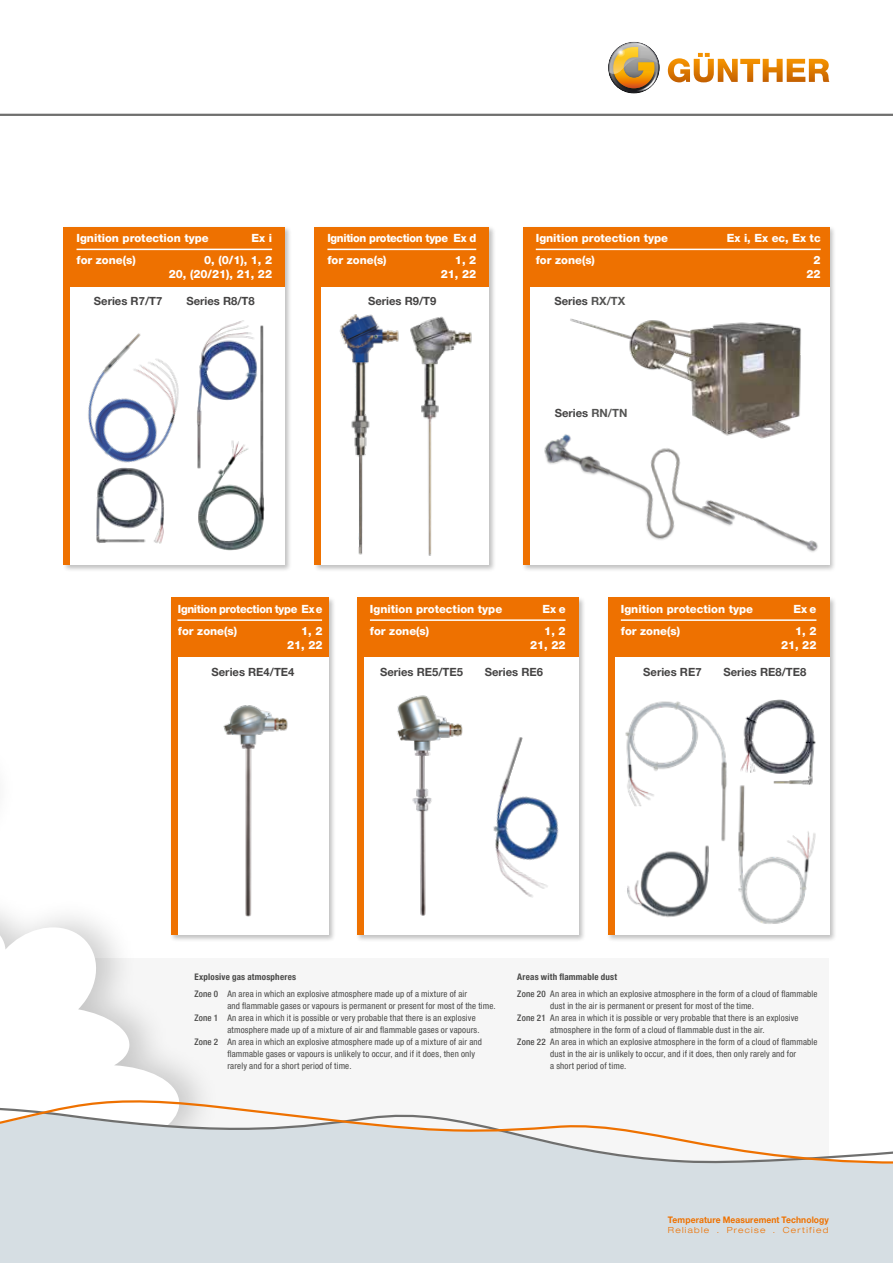
<style>
.page{position:relative;width:893px;height:1263px;background:#fff}
.page>*{position:absolute;margin:0;border:0;box-sizing:border-box;transform-origin:0 0}
.t1{font:800 11.25px/13.5px "Helvetica Neue LTW1 G";color:#fff;text-align:right}
.t2{font:700 11.25px "Helvetica Neue LTW1 G";color:#444343}
.t3{font:800 11.25px/22px "Helvetica Neue LTW1 G";letter-spacing:-.03em;color:#fff}
.t4{font:condensed 9px/16.2px "Helvetica Neue LTW1 G";letter-spacing:.02em;color:#494948}
.t5{font:700 9px "Helvetica Neue LTW1 G";letter-spacing:.015em;color:#ee7100;scale:.94 1}
.t6{font:300 expanded 8.4px "Helvetica Neue LTW1 G";letter-spacing:.15em;color:#ee7100}
.s1{color:#545453}
.s2{font-weight:700}
.s3{font-weight:500}
</style>
<div class="page">
<div style="left:47px;top:958px;width:782px;height:233px;background:#f6f6f6"></div>
<div style="left:0;top:557px;width:221px;height:706px;background:#fff"></div>
<svg style="left:0;top:911px;width:182px;height:170px"></svg>
<hr style="left:0;top:114px;width:893px;height:2px;background:#6f6f6e">
<div style="left:1px;top:1185px;width:892px;height:78px;background:#d6dee3"></div>
<svg style="left:166px;top:1081px;width:46px;height:10px"></svg>
<svg style="left:1px;top:1091px;width:892px;height:94px"></svg>
<svg style="left:0;top:1108px;width:1px;height:155px"></svg>
<svg style="left:668px;top:53px;width:161px;height:29px"></svg>
<img style="left:618px;top:88px;width:8px;height:4px">
<img style="left:626px;top:63px;width:34px;height:31px">
<svg style="left:608px;top:42px;width:51px;height:46px;background:#c4a46d"></svg>
<img style="left:611px;top:43px;width:19px;height:19px">
<div style="left:62px;top:225px;width:231px;height:347px;background:#000;opacity:.25"></div>
<div style="left:64px;top:227px;width:221px;height:337px;background:#fff"></div>
<div style="left:64px;top:227px;width:221px;height:59px;background:#ee7100"></div>
<div style="left:64px;top:227px;width:6px;height:337px;background:#ee7100"></div>
<hr style="left:77px;top:249px;width:195px;height:1px;background:#fff">
<div style="left:313px;top:225px;width:184px;height:347px;background:#000;opacity:.25"></div>
<div style="left:315px;top:227px;width:174px;height:337px;background:#fff"></div>
<div style="left:315px;top:227px;width:174px;height:59px;background:#ee7100"></div>
<div style="left:315px;top:227px;width:6px;height:337px;background:#ee7100"></div>
<hr style="left:327px;top:249px;width:149px;height:1px;background:#fff">
<div style="left:521px;top:225px;width:316px;height:347px;background:#000;opacity:.25"></div>
<div style="left:523px;top:227px;width:306px;height:337px;background:#fff"></div>
<div style="left:523px;top:227px;width:306px;height:59px;background:#ee7100"></div>
<div style="left:523px;top:227px;width:6px;height:337px;background:#ee7100"></div>
<hr style="left:536px;top:249px;width:285px;height:1px;background:#fff">
<div style="left:606px;top:596px;width:231px;height:347px;background:#000;opacity:.25"></div>
<div style="left:608px;top:598px;width:221px;height:337px;background:#fff"></div>
<div style="left:608px;top:598px;width:221px;height:59px;background:#ee7100"></div>
<div style="left:608px;top:598px;width:6px;height:337px;background:#ee7100"></div>
<hr style="left:621px;top:619px;width:195px;height:2px;background:#fff">
<div style="left:355px;top:596px;width:231px;height:347px;background:#000;opacity:.25"></div>
<div style="left:357px;top:598px;width:221px;height:337px;background:#fff"></div>
<div style="left:357px;top:598px;width:221px;height:59px;background:#ee7100"></div>
<div style="left:357px;top:598px;width:7px;height:337px;background:#ee7100"></div>
<hr style="left:370px;top:619px;width:196px;height:2px;background:#fff">
<img style="left:740px;top:699px;width:76px;height:79px">
<img style="left:62px;top:328px;width:117px;height:152px">
<img style="left:94px;top:466px;width:73px;height:78px">
<img style="left:198px;top:325px;width:67px;height:226px">
<img style="left:197px;top:320px;width:64px;height:150px">
<img style="left:339px;top:314px;width:60px;height:241px">
<img style="left:410px;top:316px;width:62px;height:240px">
<div style="left:170px;top:596px;width:166px;height:347px;background:#000;opacity:.25"></div>
<div style="left:171px;top:598px;width:158px;height:337px;background:#fff"></div>
<div style="left:171px;top:598px;width:158px;height:59px;background:#ee7100"></div>
<div style="left:171px;top:598px;width:7px;height:337px;background:#ee7100"></div>
<hr style="left:177px;top:619px;width:145px;height:2px;background:#fff">
<img style="left:223px;top:705px;width:65px;height:212px">
<img style="left:397px;top:695px;width:66px;height:221px">
<img style="left:493px;top:733px;width:93px;height:174px">
<img style="left:614px;top:698px;width:113px;height:150px">
<img style="left:738px;top:778px;width:78px;height:146px">
<img style="left:623px;top:840px;width:86px;height:78px">
<img style="left:570px;top:318px;width:231px;height:56px">
<img style="left:530px;top:374px;width:300px;height:241px">
<p class="t1" style="left:77px;top:232px;width:134px">Ignition protection type</p>
<p class="t1" style="left:252px;top:232px;width:22px">Ex i</p>
<p class="t1" style="left:77px;top:254px;width:61px">for zone(s)</p>
<p class="t1" style="left:169px;top:254px;width:105px">0, (0/1), 1, 2<br>20, (20/21), 21, 22</p>
<p class="t2" style="left:94px;top:294px;width:70px">Series R7/T7</p>
<p class="t2" style="left:186px;top:294px;width:70px">Series R8/T8</p>
<p class="t3" style="left:327px;top:227px;width:150px">Ignition protection type Ex d for zone(s)</p>
<p class="t1" style="left:441px;top:254px;width:37px">1, 2<br>21, 22</p>
<p class="t2" style="left:368px;top:294px;width:70px">Series R9/T9</p>
<p class="t1" style="left:536px;top:232px;width:134px">Ignition protection type</p>
<p class="t1" style="left:727px;top:232px;width:95px">Ex i, Ex ec, Ex tc</p>
<p class="t1" style="left:536px;top:254px;width:61px">for zone(s)</p>
<p class="t1" style="left:806px;top:254px;width:16px">2<br>22</p>
<p class="t2" style="left:554px;top:294px;width:72px">Series <span class="s1">RX/TX</span></p>
<p class="t2" style="left:555px;top:406px;width:74px">Series <span class="s1">RN/TN</span></p>
<p class="t3" style="left:178px;top:598px;width:146px">Ignition protection type Ex e for zone(s)</p>
<p class="t1" style="left:287px;top:624px;width:37px">1, 2<br>21, 22</p>
<p class="t2" style="left:212px;top:665px;width:84px">Series RE4/TE4</p>
<p class="t1" style="left:370px;top:602px;width:134px">Ignition protection type</p>
<p class="t1" style="left:542px;top:602px;width:25px">Ex e</p>
<p class="t1" style="left:370px;top:624px;width:61px">for zone(s)</p>
<p class="t1" style="left:530px;top:624px;width:37px">1, 2<br>21, 22</p>
<p class="t2" style="left:380px;top:665px;width:84px">Series RE5/TE5</p>
<p class="t2" style="left:485px;top:665px;width:60px">Series RE6</p>
<p class="t1" style="left:621px;top:602px;width:134px">Ignition protection type</p>
<p class="t1" style="left:793px;top:602px;width:25px">Ex e</p>
<p class="t1" style="left:621px;top:624px;width:61px">for zone(s)</p>
<p class="t1" style="left:781px;top:624px;width:37px">1, 2<br>21, 22</p>
<p class="t2" style="left:643px;top:665px;width:60px">Series RE7</p>
<p class="t2" style="left:723px;top:665px;width:84px">Series RE8/TE8</p>
<p class="t4" style="left:194px;top:969px;width:274px"><span class="s2">Explosive gas atmospheres<br></span><span class="s3">Zone 0</span> An area in which an explosive atmosphere made up of a mixture of air</p>
<p class="t4" style="left:227px;top:997px;width:270px">and flammable gases or vapours is permanent or present for most of the time.</p>
<p class="t4" style="left:194px;top:1009px;width:283px"><span class="s3">Zone 1</span> An area in which it is possible or very probable that there is an explosive</p>
<p class="t4" style="left:227px;top:1021px;width:254px">atmosphere made up of a mixture of air and flammable gases or vapours.</p>
<p class="t4" style="left:194px;top:1033px;width:289px"><span class="s3">Zone 2</span> An area in which an explosive atmosphere made up of a mixture of air and</p>
<p class="t4" style="left:227px;top:1045px;width:249px">flammable gases or vapours is unlikely to occur, and if it does, then only</p>
<p class="t4" style="left:227px;top:1057px;width:126px">rarely and for a short period of time.</p>
<p class="t4" style="left:517px;top:969px;width:302px"><span class="s2">Areas with flammable dust<br></span><span class="s3">Zone 20</span> An area in which an explosive atmosphere in the form of a cloud of flammable</p>
<p class="t4" style="left:550px;top:997px;width:205px">dust in the air is permanent or present for most of the time.</p>
<p class="t4" style="left:517px;top:1009px;width:283px"><span class="s3">Zone 21</span> An area in which it is possible or very probable that there is an explosive</p>
<p class="t4" style="left:550px;top:1021px;width:216px">atmosphere in the form of a cloud of flammable dust in the air.</p>
<p class="t4" style="left:517px;top:1033px;width:302px"><span class="s3">Zone 22</span> An area in which an explosive atmosphere in the form of a cloud of flammable</p>
<p class="t4" style="left:550px;top:1045px;width:247px">dust in the air is unlikely to occur, and if it does, then only rarely and for</p>
<p class="t4" style="left:550px;top:1057px;width:77px">a short period of time.</p>
<p class="t5" style="left:668px;top:1214px;width:173px">Temperature Measurement Technology</p>
<p class="t6" style="left:668px;top:1225px;width:162px">Reliable . Precise . Certified</p>
</div>
